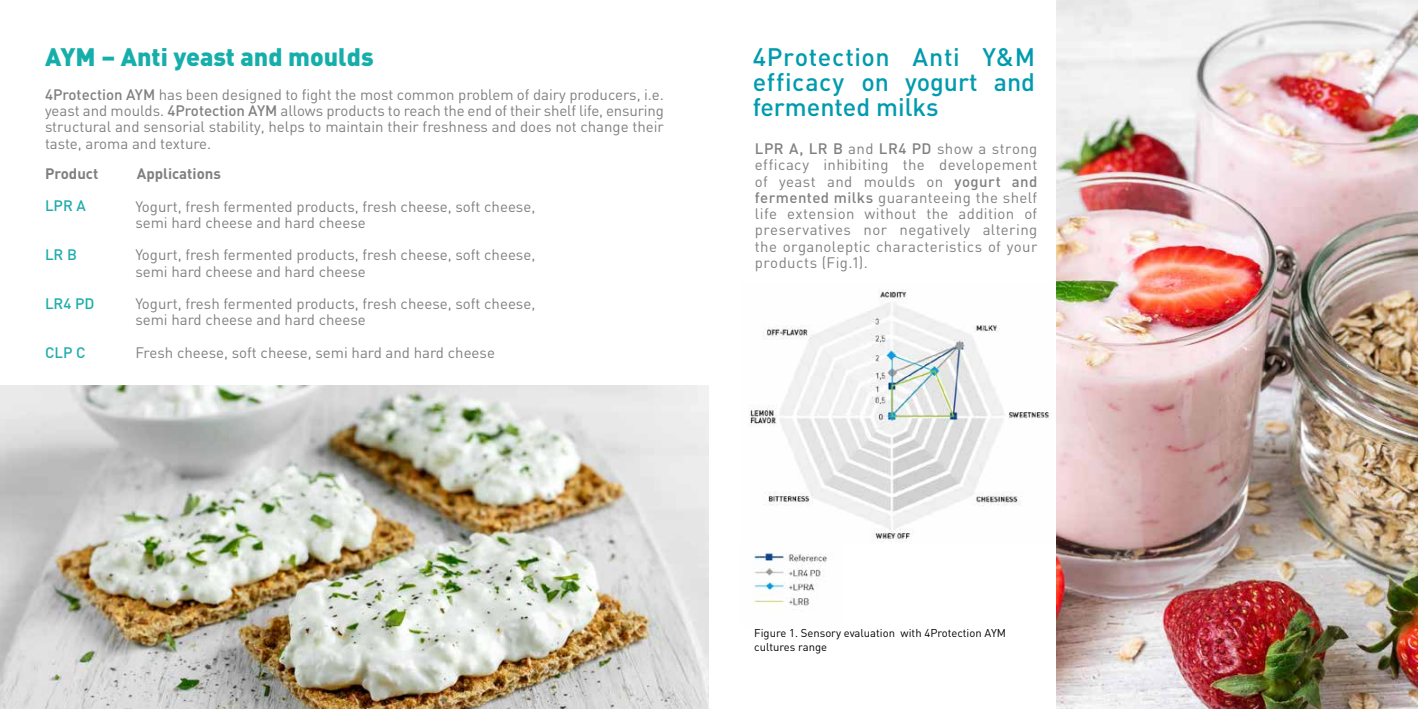
<style>
.page{position:relative;width:1418px;height:709px;background:#fff}
.page>*{position:absolute;margin:0;border:0;box-sizing:border-box;transform-origin:0 0}
.t1{font:500 25px/25px "DIN";letter-spacing:.01em;color:#009bae;text-align:justify}
.t2{font:900 25px "DIN";color:#16aeab}
.t3{font:15px/16.2px "DIN";color:#818080}
.t4{font:15px/16.2px "DIN";letter-spacing:.025em;color:#818081;text-align:justify}
.t5{font:700 15px "DIN";color:#818080}
.t6{font:500 15px "DIN";color:#1fadab}
.t7{font:500 15px "DIN";color:#1baeab}
.t8{font:11.25px/13.8px "DIN";color:#000}
.s1{color:#12afab}
.s2{font-weight:500}
</style>
<div class="page">
<img style="left:1056px;top:0;width:361px;height:709px">
<img style="left:0;top:385px;width:709px;height:324px">
<img style="left:748px;top:289px;width:302px;height:253px">
<img style="left:748px;top:541px;width:94px;height:65px">
<h1 class="t2" style="left:45px;top:40px;width:330px">AYM <span class="s1">–</span> Anti yeast and m<span class="s1">o</span>ulds</h1>
<h1 class="t1" style="left:752px;top:43px;width:284px">4Protection Anti Y&amp;M efficacy on yogurt and fermented milks</h1>
<p class="t3" style="left:45px;top:86px;width:620px;text-align:justify"><span class="s2">4Protection AYM</span> has been designed to fight the most common problem of dairy producers, i.e. yeast and moulds. <span class="s2">4Protection AYM</span> allows products to reach the end of their shelf life, ensuring structural and sensorial stability, helps to maintain their freshness and does not change their taste, aroma and texture.</p>
<p class="t4" style="left:755px;top:140px;width:284px"><span class="s2">LPR A, LR B</span> and <span class="s2">LR4 PD</span> show a strong efficacy inhibiting the developement of yeast and moulds on <span class="s2">yogurt and fermented milks</span> guaranteeing the shelf life extension without the addition of preservatives nor negatively altering the organoleptic characteristics of your products (Fig.1).</p>
<p class="t5" style="left:45px;top:164px;width:55px">Product</p>
<p class="t5" style="left:137px;top:164px;width:86px">Applications</p>
<p class="t6" style="left:45px;top:196px;width:42px">LPR A</p>
<p class="t6" style="left:45px;top:245px;width:33px">LR B</p>
<p class="t7" style="left:45px;top:294px;width:51px">LR4 PD</p>
<p class="t6" style="left:45px;top:342px;width:42px">CLP C</p>
<p class="t3" style="left:135px;top:198px;width:401px">Yogurt, fresh fermented products, fresh cheese, soft cheese, semi hard cheese and hard cheese</p>
<p class="t3" style="left:135px;top:246px;width:401px">Yogurt, fresh fermented products, fresh cheese, soft cheese, semi hard cheese and hard cheese</p>
<p class="t3" style="left:135px;top:295px;width:401px">Yogurt, fresh fermented products, fresh cheese, soft cheese, semi hard cheese and hard cheese</p>
<p class="t3" style="left:135px;top:344px;width:361px">Fresh cheese, soft cheese, semi hard and hard cheese</p>
<p class="t8" style="left:754px;top:626px;width:253px">Figure 1. Sensory evaluation with 4Protection AYM cultures range</p>
</div>
